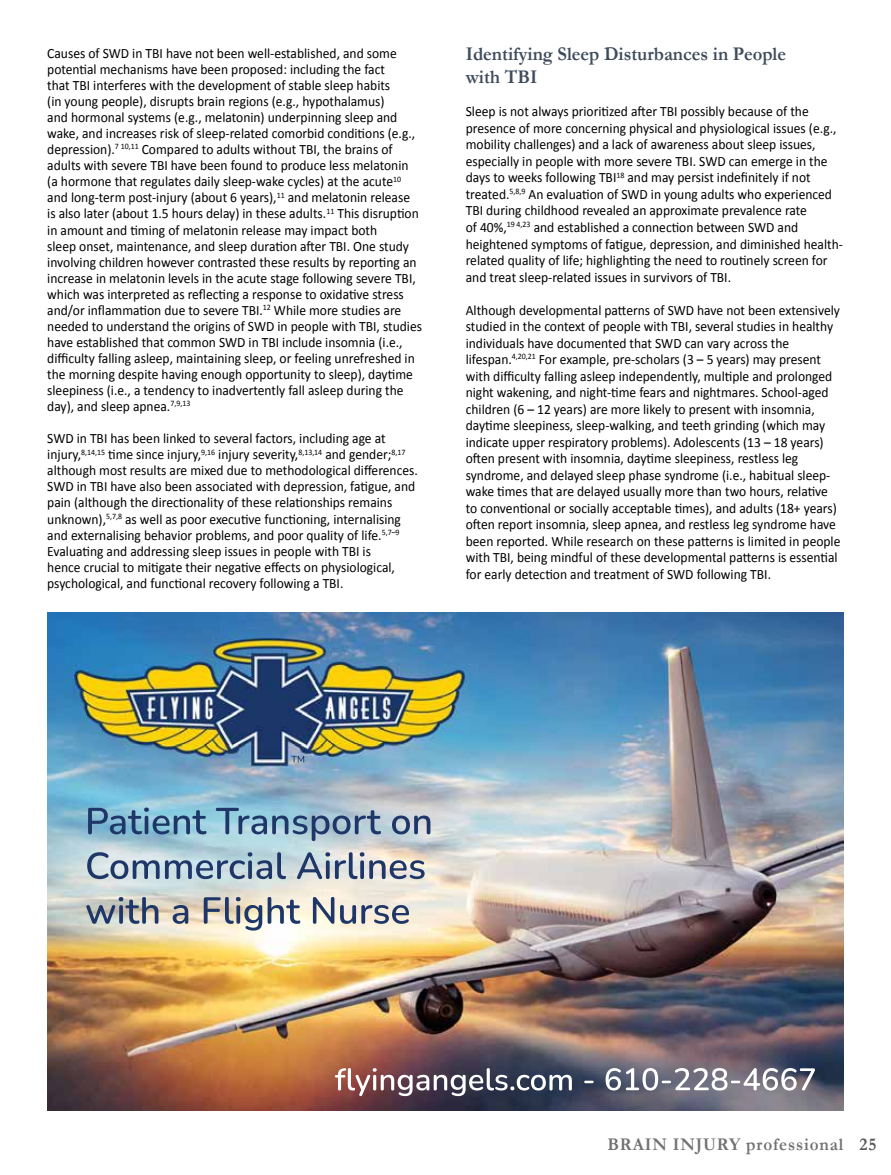
<style>
.page{position:relative;width:891px;height:1175px;background:#fff}
.page>*{position:absolute;margin:0;border:0;box-sizing:border-box;transform-origin:0 0}
.t1{font:700 19.5px/23.4px "Garamond";color:#3e4b5c;scale:.95 1}
.t2{font:700 18px "Garamond";letter-spacing:.05em;color:#707172;scale:.95 1}
.t3{font:14.25px/16px "Calibri";color:#000;scale:.95 1}
.s1{color:#58585a}
</style>
<div class="page">
<img style="left:47px;top:612px;width:797px;height:498px">
<p class="t3" style="left:47px;top:45px;width:396px">Causes of SWD in TBI have not been well-established, and some potential mechanisms have been proposed: including the fact<br>that TBI interferes with the development of stable sleep habits<br>(in young people), disrupts brain regions (e.g., hypothalamus)<br>and hormonal systems (e.g., melatonin) underpinning sleep and wake, and increases risk of sleep-related comorbid conditions (e.g., depression).<sup>7</sup> <sup>10,11</sup> Compared to adults without TBI, the brains of adults with severe TBI have been found to produce less melatonin (a hormone that regulates daily sleep-wake cycles) at the acute<sup>10 </sup>and long-term post-injury (about 6 years),<sup>11</sup> and melatonin release is also later (about 1.5 hours delay) in these adults.<sup>11</sup> This disruption in amount and timing of melatonin release may impact both<br>sleep onset, maintenance, and sleep duration after TBI. One study involving children however contrasted these results by reporting an increase in melatonin levels in the acute stage following severe TBI, which was interpreted as reflecting a response to oxidative stress and/or inflammation due to severe TBI.<sup>12</sup> While more studies are needed to understand the origins of SWD in people with TBI, studies have established that common SWD in TBI include insomnia (i.e., difficulty falling asleep, maintaining sleep, or feeling unrefreshed in the morning despite having enough opportunity to sleep), daytime sleepiness (i.e., a tendency to inadvertently fall asleep during the day), and sleep apnea.<sup>7,9,13</sup></p>
<p class="t3" style="left:47px;top:430px;width:392px">SWD in TBI has been linked to several factors, including age at injury,<sup>8,14,15</sup> time since injury,<sup>9,16</sup> injury severity,<sup>8,13,14</sup> and gender;<sup>8,17 </sup>although most results are mixed due to methodological differences.<br>SWD in TBI have also been associated with depression, fatigue, and pain (although the directionality of these relationships remains unknown),<sup>5,7,8</sup> as well as poor executive functioning, internalising and externalising behavior problems, and poor quality of life.<sup>5,7–9<br></sup>Evaluating and addressing sleep issues in people with TBI is<br>hence crucial to mitigate their negative effects on physiological, psychological, and functional recovery following a TBI.</p>
<h1 class="t1" style="left:466px;top:42px;width:339px">Identifying Sleep Disturbances in People with TBI</h1>
<p class="t3" style="left:466px;top:103px;width:399px;line-height:16.5px">Sleep is not always prioritized after TBI possibly because of the presence of more concerning physical and physiological issues (e.g., mobility challenges) and a lack of awareness about sleep issues, especially in people with more severe TBI. SWD can emerge in the days to weeks following TBI<sup>18</sup> and may persist indefinitely if not treated.<sup>5,8,9</sup> An evaluation of SWD in young adults who experienced TBI during childhood revealed an approximate prevalence rate<br>of 40%,<sup>19</sup> <sup>4,23</sup> and established a connection between SWD and heightened symptoms of fatigue, depression, and diminished health&shy;related quality of life; highlighting the need to routinely screen for and treat sleep-related issues in survivors of TBI.</p>
<p class="t3" style="left:466px;top:301px;width:396px;line-height:16.5px">Although developmental patterns of SWD have not been extensively studied in the context of people with TBI, several studies in healthy individuals have documented that SWD can vary across the lifespan.<sup>4,20,21</sup> For example, pre-scholars (3 – 5 years) may present with difficulty falling asleep independently, multiple and prolonged night wakening, and night-time fears and nightmares. School-aged children (6 – 12 years) are more likely to present with insomnia, daytime sleepiness, sleep-walking, and teeth grinding (which may indicate upper respiratory problems). Adolescents (13 – 18 years) often present with insomnia, daytime sleepiness, restless leg syndrome, and delayed sleep phase syndrome (i.e., habitual sleep&shy;wake times that are delayed usually more than two hours, relative to conventional or socially acceptable times), and adults (18+ years) often report insomnia, sleep apnea, and restless leg syndrome have been reported. While research on these patterns is limited in people with TBI, being mindful of these developmental patterns is essential for early detection and treatment of SWD following TBI.</p>
<p class="t2" style="left:608px;top:1133px;width:285px">BRAIN INJURY professional <span class="s1">25</span></p>
</div>
